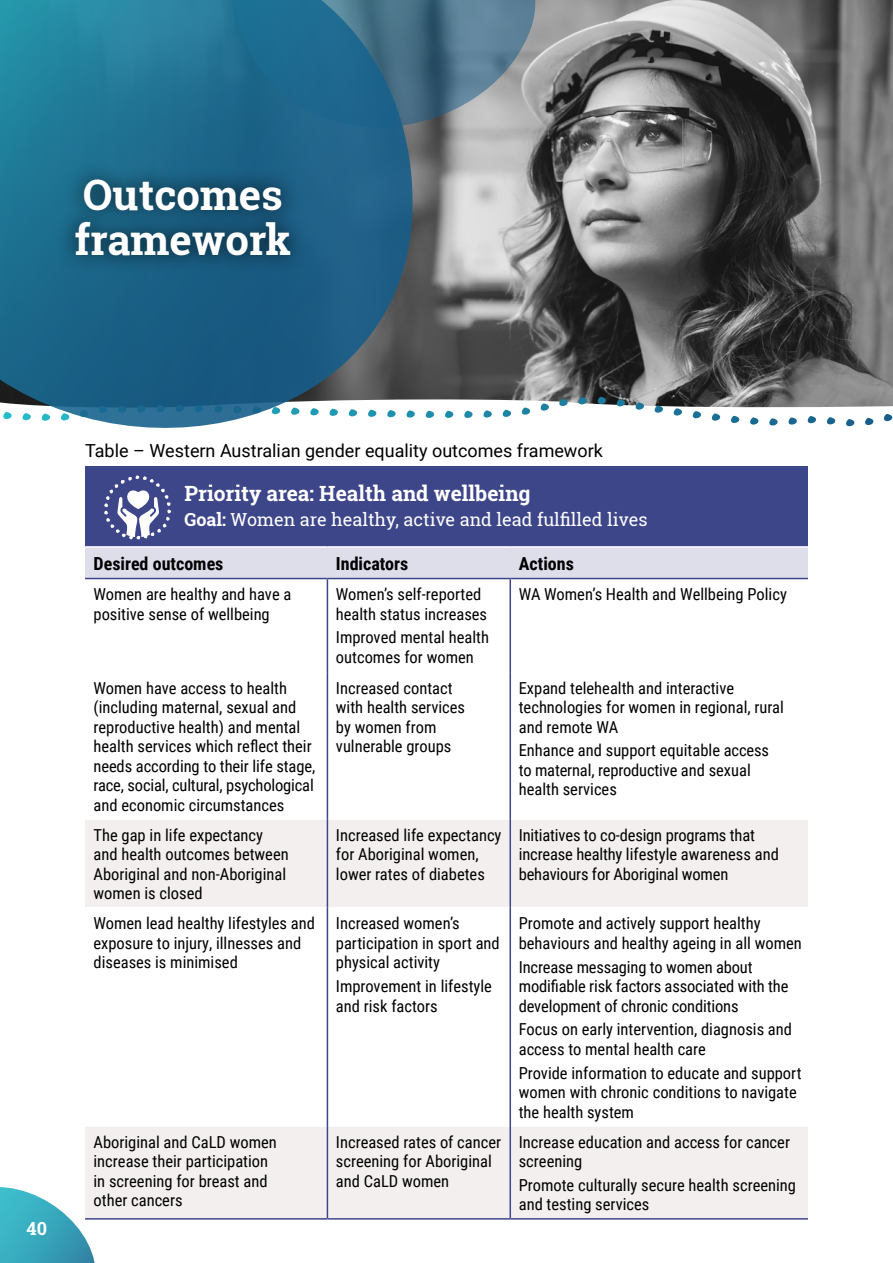
<style>
.page{position:relative;width:893px;height:1263px;background:#fff}
.page>*{position:absolute;margin:0;border:0;box-sizing:border-box;transform-origin:0 0}
.t1{font:700 42px/45px "Roboto Slab";color:#fff}
.t2{font:700 21px "Roboto Slab";color:#fff}
.t3{font:18px "Roboto";color:#000}
.t4{font:18px "Roboto Slab";color:#fff}
.t5{font:700 18px "Roboto Condensed";color:#000}
.t6{font:700 18px "Roboto Slab";color:#fff}
.t7{font:16.5px/19.5px "Roboto Condensed";color:#000}
.s1{font-weight:700}
</style>
<div class="page">
<svg style="left:0;top:1187px;width:109px;height:76px"></svg>
<img style="left:418px;top:0;width:475px;height:408px">
<svg style="left:883px;top:414px;width:10px;height:7px"></svg>
<svg style="left:865px;top:418px;width:9px;height:7px"></svg>
<svg style="left:846px;top:419px;width:9px;height:7px"></svg>
<svg style="left:826px;top:417px;width:10px;height:7px"></svg>
<svg style="left:807px;top:416px;width:9px;height:7px"></svg>
<svg style="left:788px;top:417px;width:9px;height:8px"></svg>
<svg style="left:769px;top:418px;width:9px;height:8px"></svg>
<svg style="left:750px;top:417px;width:9px;height:8px"></svg>
<svg style="left:731px;top:416px;width:9px;height:7px"></svg>
<svg style="left:711px;top:413px;width:10px;height:8px"></svg>
<svg style="left:692px;top:411px;width:9px;height:7px"></svg>
<svg style="left:673px;top:408px;width:9px;height:8px"></svg>
<svg style="left:654px;top:406px;width:9px;height:7px"></svg>
<svg style="left:635px;top:402px;width:9px;height:8px"></svg>
<svg style="left:616px;top:399px;width:9px;height:7px"></svg>
<svg style="left:597px;top:397px;width:9px;height:7px"></svg>
<svg style="left:578px;top:397px;width:9px;height:7px"></svg>
<svg style="left:559px;top:399px;width:9px;height:7px"></svg>
<svg style="left:540px;top:403px;width:9px;height:8px"></svg>
<svg style="left:521px;top:407px;width:10px;height:8px"></svg>
<svg style="left:502px;top:410px;width:9px;height:7px"></svg>
<svg style="left:483px;top:410px;width:9px;height:8px"></svg>
<svg style="left:464px;top:411px;width:9px;height:7px"></svg>
<svg style="left:445px;top:411px;width:9px;height:7px"></svg>
<svg style="left:425px;top:411px;width:10px;height:7px"></svg>
<svg style="left:418px;top:0;width:139px;height:172px;background:#7b8b95"></svg>
<svg style="left:0;top:0;width:418px;height:428px;background:#2c6f8e"></svg>
<div style="left:58px;top:161px;width:249px;height:113px;background:#000;opacity:.75"></div>
<div style="left:85px;top:466px;width:723px;height:81px;background:#3e468a"></div>
<div style="left:85px;top:548px;width:723px;height:30px;background:#deddea"></div>
<div style="left:85px;top:820px;width:723px;height:398px;background:#f2efee"></div>
<svg style="left:85px;top:908px;width:723px;height:217px"></svg>
<hr style="left:85px;top:546px;width:242px;height:2px;background:#fff">
<hr style="left:327px;top:546px;width:183px;height:2px;background:#fff">
<hr style="left:85px;top:907px;width:242px;height:1px;background:#fff">
<hr style="left:328px;top:907px;width:181px;height:1px;background:#fff">
<hr style="left:511px;top:907px;width:297px;height:1px;background:#fff">
<hr style="left:85px;top:1125px;width:242px;height:2px;background:#fff">
<hr style="left:328px;top:1125px;width:181px;height:2px;background:#fff">
<hr style="left:511px;top:1125px;width:297px;height:2px;background:#fff">
<hr style="left:510px;top:546px;width:298px;height:2px;background:#fff">
<hr style="left:85px;top:578px;width:242px;height:1px;background:#3e468a">
<hr style="left:327px;top:578px;width:183px;height:1px;background:#3e468a">
<hr style="left:510px;top:578px;width:298px;height:1px;background:#3e468a">
<hr style="left:327px;top:579px;width:1px;height:93px;background:#3e468a">
<hr style="left:509px;top:579px;width:2px;height:93px;background:#3e468a">
<hr style="left:327px;top:672px;width:1px;height:147px;background:#3e468a">
<hr style="left:509px;top:672px;width:2px;height:147px;background:#3e468a">
<hr style="left:327px;top:819px;width:1px;height:89px;background:#3e468a">
<hr style="left:509px;top:819px;width:2px;height:89px;background:#3e468a">
<hr style="left:327px;top:908px;width:1px;height:218px;background:#3e468a">
<hr style="left:509px;top:908px;width:2px;height:218px;background:#3e468a">
<hr style="left:327px;top:1126px;width:1px;height:92px;background:#3e468a">
<hr style="left:509px;top:1126px;width:2px;height:92px;background:#3e468a">
<hr style="left:85px;top:1218px;width:242px;height:1px;background:#3e468a">
<hr style="left:327px;top:1218px;width:183px;height:1px;background:#3e468a">
<hr style="left:510px;top:1218px;width:298px;height:1px;background:#3e468a">
<svg style="left:104px;top:475px;width:67px;height:65px"></svg>
<h1 class="t1" style="left:74px;top:172px;width:218px">Outcomes framework</h1>
<p class="t6" style="left:27px;top:1216px;width:22px">40</p>
<p class="t3" style="left:85px;top:437px;width:519px">Table – Western Australian gender equality outcomes framework</p>
<p class="t2" style="left:185px;top:479px;width:347px">Priority area: Health and wellbeing</p>
<p class="t4" style="left:185px;top:507px;width:464px"><span class="s1">Goal:</span> Women are healthy, active and lead fulfilled lives</p>
<p class="t5" style="left:94px;top:551px;width:131px">Desired outcomes</p>
<p class="t5" style="left:336px;top:551px;width:74px">Indicators</p>
<p class="t5" style="left:519px;top:551px;width:57px">Actions</p>
<p class="t7" style="left:94px;top:584px;width:199px">Women are healthy and have a positive sense of wellbeing</p>
<p class="t7" style="left:336px;top:584px;width:153px">Women’s self-reported health status increases</p>
<p class="t7" style="left:336px;top:627px;width:155px">Improved mental health outcomes for women</p>
<p class="t7" style="left:519px;top:584px;width:270px">WA Women’s Health and Wellbeing Policy</p>
<p class="t7" style="left:94px;top:677px;width:223px">Women have access to health (including maternal, sexual and reproductive health) and mental health services which reflect their needs according to their life stage, race, social, cultural, psychological and economic circumstances</p>
<p class="t7" style="left:336px;top:677px;width:131px">Increased contact with health services by women from vulnerable groups</p>
<p class="t7" style="left:519px;top:677px;width:267px">Expand telehealth and interactive technologies for women in regional, rural and remote WA</p>
<p class="t7" style="left:519px;top:740px;width:252px">Enhance and support equitable access to maternal, reproductive and sexual health services</p>
<p class="t7" style="left:94px;top:824px;width:197px">The gap in life expectancy and health outcomes between<br>Aboriginal and non-Aboriginal women is closed</p>
<p class="t7" style="left:336px;top:824px;width:167px">Increased life expectancy for Aboriginal women, lower rates of diabetes</p>
<p class="t7" style="left:519px;top:824px;width:262px">Initiatives to co-design programs that increase healthy lifestyle awareness and behaviours for Aboriginal women</p>
<p class="t7" style="left:94px;top:913px;width:223px">Women lead healthy lifestyles and exposure to injury, illnesses and diseases is minimised</p>
<p class="t7" style="left:336px;top:913px;width:165px">Increased women’s participation in sport and physical activity</p>
<p class="t7" style="left:336px;top:976px;width:158px">Improvement in lifestyle and risk factors</p>
<p class="t7" style="left:519px;top:913px;width:285px">Promote and actively support healthy behaviours and healthy ageing in all women</p>
<p class="t7" style="left:519px;top:956px;width:271px">Increase messaging to women about modifiable risk factors associated with the development of chronic conditions</p>
<p class="t7" style="left:519px;top:1019px;width:275px">Focus on early intervention, diagnosis and access to mental health care</p>
<p class="t7" style="left:519px;top:1062px;width:284px">Provide information to educate and support women with chronic conditions to navigate the health system</p>
<p class="t7" style="left:94px;top:1131px;width:185px">Aboriginal and CaLD women increase their participation in screening for breast and other cancers</p>
<p class="t7" style="left:336px;top:1131px;width:167px">Increased rates of cancer screening for Aboriginal and CaLD women</p>
<p class="t7" style="left:519px;top:1131px;width:273px">Increase education and access for cancer screening</p>
<p class="t7" style="left:519px;top:1174px;width:279px">Promote culturally secure health screening and testing services</p>
</div>
